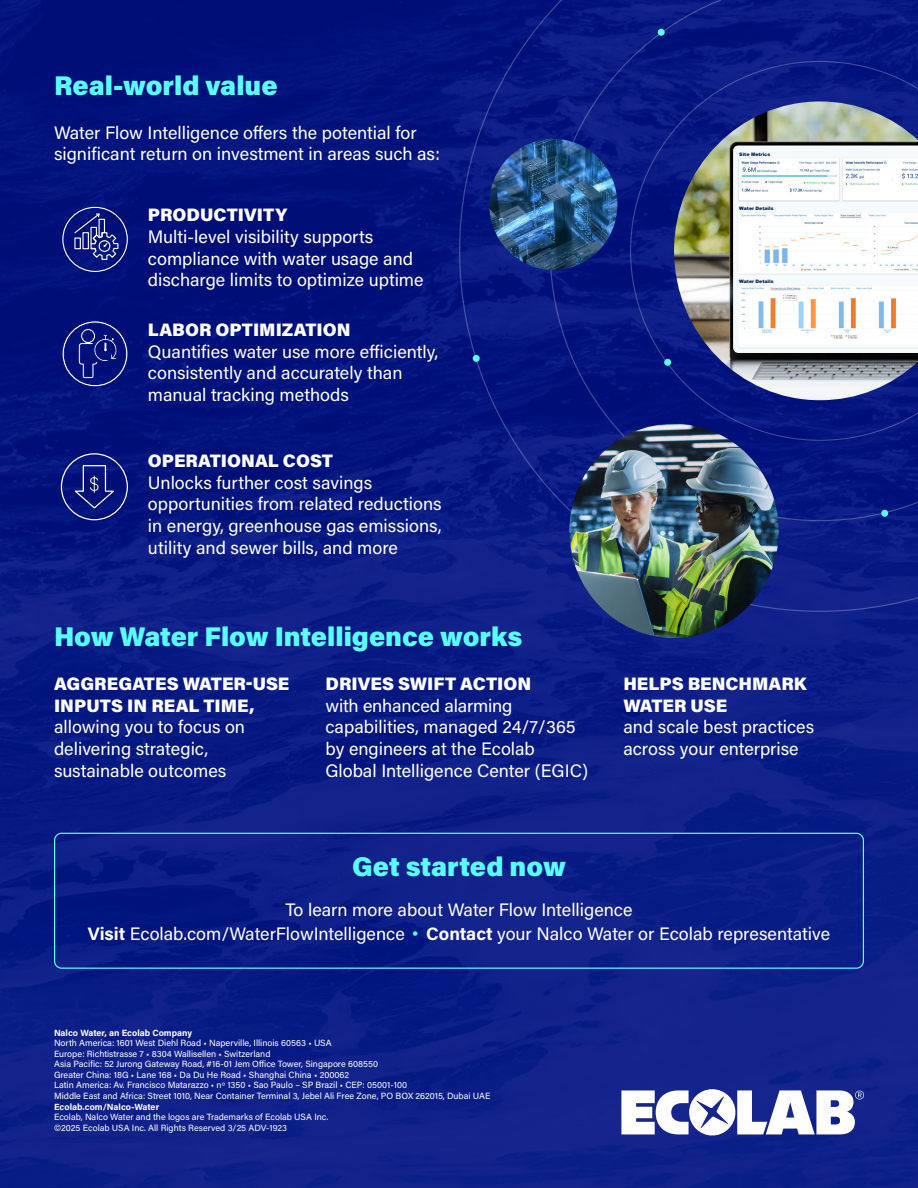
<style>
.page{position:relative;width:918px;height:1188px;background:#fff}
.page>*{position:absolute;margin:0;border:0;box-sizing:border-box;transform-origin:0 0}
.t1{font:900 27px "Acumin Pro";color:#5affff}
.t2{font:18px/21.6px "Acumin Pro";color:#fff}
.t3{font:900 18px/21.6px "Acumin Pro";color:#fff}
.t4{font:9px "Acumin Pro";color:#fff}
.t5{font:700 9px "Acumin Pro";color:#fff}
.t6{font:900 4.65px "Arial";color:#001f51}
.s1{font-weight:900}
.s2{font-weight:700}
.s3{font-family:"Arial";color:#5affff}
</style>
<div class="page">
<img style="left:0;top:0;width:918px;height:1188px">
<svg style="left:459px;top:0;width:459px;height:612px;fill:#061881"></svg>
<div style="left:54px;top:833px;width:810px;height:136px;border:1px solid #5affff;border-radius:7px"></div>
<img style="left:674px;top:101px;width:244px;height:299px">
<img style="left:569px;top:424px;width:210px;height:214px">
<img style="left:489px;top:139px;width:128px;height:131px">
<svg style="left:621px;top:1089px;width:243px;height:47px"></svg>
<div style="left:473px;top:355px;width:7px;height:7px;background:#5affff;border-radius:50%"></div>
<div style="left:658px;top:29px;width:7px;height:7px;background:#5affff;border-radius:50%"></div>
<div style="left:881px;top:510px;width:7px;height:7px;background:#5affff;border-radius:50%"></div>
<div style="left:664px;top:359px;width:7px;height:7px;background:#5affff;border-radius:50%"></div>
<svg style="left:60px;top:453px;width:69px;height:68px"></svg>
<svg style="left:62px;top:206px;width:66px;height:67px"></svg>
<svg style="left:61px;top:320px;width:68px;height:68px"></svg>
<div style="left:733px;top:146px;width:185px;height:207px;background:#f5fafd"></div>
<img style="left:738px;top:155px;width:180px;height:49px">
<img style="left:738px;top:284px;width:180px;height:65px">
<img style="left:737px;top:209px;width:181px;height:65px">
<p class="t1" style="left:54px;top:67px;width:225px">Real-world value</p>
<p class="t2" style="left:54px;top:121px;width:364px">Water Flow Intelligence offers the potential for</p>
<p class="t2" style="left:54px;top:142px;width:388px">significant return on investment in areas such as:</p>
<p class="t3" style="left:148px;top:203px;width:141px">PRODUCTIVITY</p>
<p class="t2" style="left:148px;top:225px;width:277px">Multi-level visibility supports compliance with water usage and discharge limits to optimize uptime</p>
<p class="t3" style="left:148px;top:318px;width:204px">LABOR OPTIMIZATION</p>
<p class="t2" style="left:148px;top:340px;width:292px">Quantifies water use more efficiently, consistently and accurately than</p>
<p class="t2" style="left:148px;top:383px;width:203px">manual tracking methods</p>
<p class="t3" style="left:148px;top:449px;width:187px">OPERATIONAL COST</p>
<p class="t2" style="left:148px;top:471px;width:226px">Unlocks further cost savings</p>
<p class="t2" style="left:148px;top:493px;width:295px">opportunities from related reductions</p>
<p class="t2" style="left:148px;top:514px;width:295px">in energy, greenhouse gas emissions, utility and sewer bills, and more</p>
<p class="t1" style="left:54px;top:618px;width:470px">How Water Flow Intelligence works</p>
<p class="t3" style="left:54px;top:672px;width:237px">AGGREGATES WATER-USE<br>INPUTS IN REAL TIME,</p>
<p class="t2" style="left:54px;top:716px;width:193px">allowing you to focus on</p>
<p class="t2" style="left:54px;top:737px;width:156px">delivering strategic,</p>
<p class="t2" style="left:54px;top:759px;width:174px">sustainable outcomes</p>
<p class="t3" style="left:325px;top:672px;width:207px">DRIVES SWIFT ACTION</p>
<p class="t2" style="left:325px;top:694px;width:188px">with enhanced alarming</p>
<p class="t2" style="left:325px;top:716px;width:252px">capabilities, managed 24/7/365 by engineers at the Ecolab</p>
<p class="t2" style="left:325px;top:759px;width:264px">Global Intelligence Center (EGIC)</p>
<p class="t6" style="left:739px;top:151px;width:32px">Site Metrics</p>
<p class="t6" style="left:739px;top:205px;width:36px">Water Details</p>
<p class="t6" style="left:739px;top:278px;width:36px">Water Details</p>
<p class="t2" style="left:623px;top:672px;width:192px"><span class="s1">HELPS BENCHMARK<br>WATER USE<br></span>and scale best practices across your enterprise</p>
<p class="t1" style="left:352px;top:847px;width:215px">Get started now</p>
<p class="t2" style="left:285px;top:898px;width:349px">To learn more about Water Flow Intelligence</p>
<p class="t2" style="left:88px;top:922px;width:744px"><span class="s2">Visit</span> Ecolab.com/WaterFlowIntelligence <span class="s3">•</span> <span class="s2">Contact</span> your Nalco Water or Ecolab representative</p>
<p class="t5" style="left:54px;top:1026px;width:140px">Nalco Water, an Ecolab Company</p>
<p class="t4" style="left:54px;top:1037px;width:279px">North America: 1601 West Diehl Road • Naperville, Illinois 60563 • USA</p>
<p class="t4" style="left:54px;top:1047px;width:218px">Europe: Richtistrasse 7 • 8304 Wallisellen • Switzerland</p>
<p class="t4" style="left:54px;top:1058px;width:326px">Asia Pacific: 52 Jurong Gateway Road, #16-01 Jem Office Tower, Singapore 608550</p>
<p class="t4" style="left:54px;top:1069px;width:297px">Greater China: 18G • Lane 168 • Da Du He Road • Shanghai China • 200062</p>
<p class="t4" style="left:54px;top:1079px;width:355px">Latin America: Av. Francisco Matarazzo • nº 1350 • Sao Paulo – SP Brazil • CEP: 05001-100</p>
<p class="t4" style="left:54px;top:1090px;width:438px">Middle East and Africa: Street 1010, Near Container Terminal 3, Jebel Ali Free Zone, PO BOX 262015, Dubai UAE</p>
<p class="t5" style="left:54px;top:1100px;width:107px">Ecolab.com/Nalco-Water</p>
<p class="t4" style="left:54px;top:1111px;width:276px">Ecolab, Nalco Water and the logos are Trademarks of Ecolab USA Inc.</p>
<p class="t4" style="left:54px;top:1121px;width:235px">©2025 Ecolab USA Inc. All Rights Reserved 3/25 ADV-1923</p>
</div>
